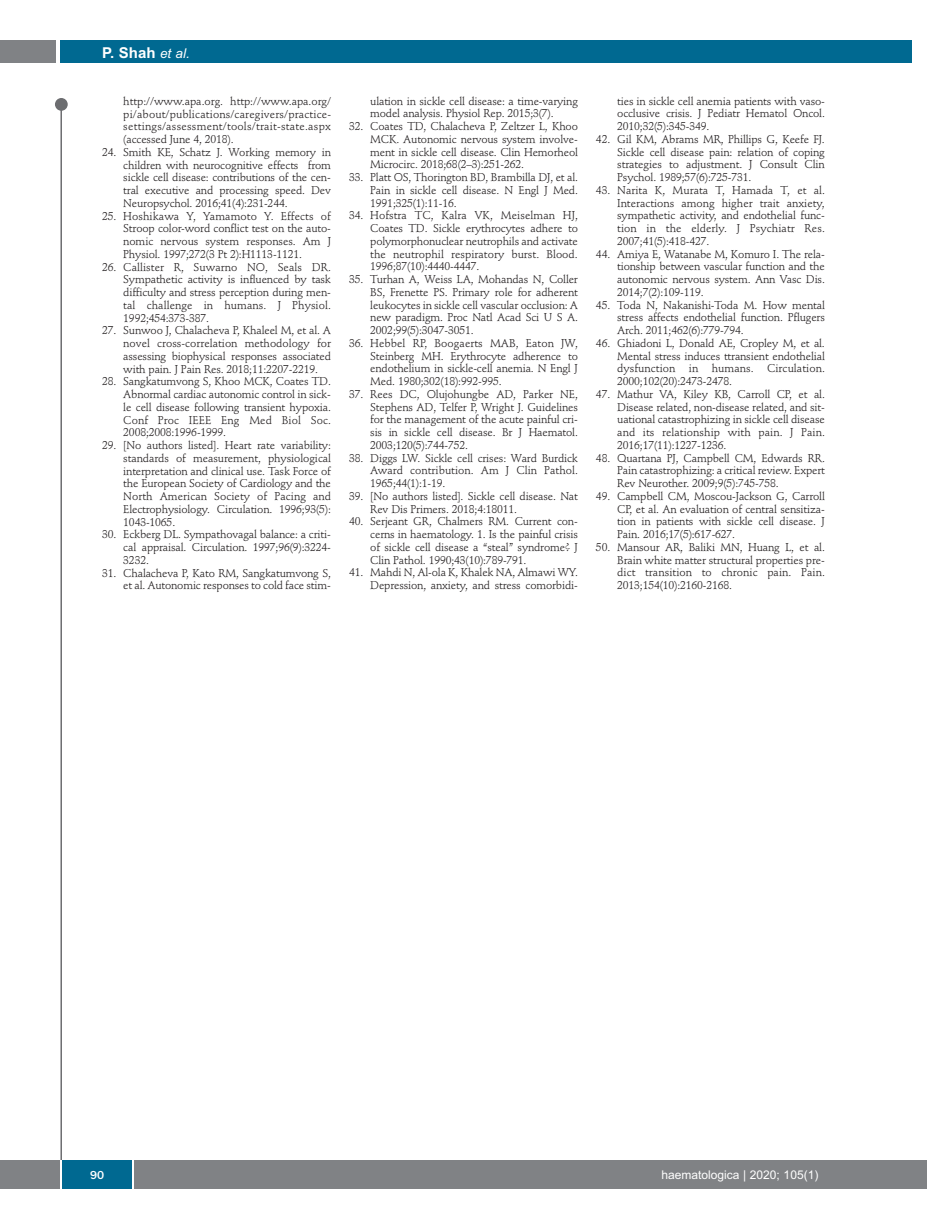
<style>
.page{position:relative;width:927px;height:1225px;background:#fff}
.page>*{position:absolute;margin:0;border:0;box-sizing:border-box;transform-origin:0 0}
.t1{font:700 15px "Arial";color:#fff}
.t2{font:12px "Arial";color:#fff}
.t3{font:500 12px "Franklin Gothic";color:#fff}
.t4{font:11.25px/12.8px "Stempel Schneidler";letter-spacing:-.015em;color:#231f20;text-align:justify}
.s1{font-weight:400;font-style:italic;font-size:13.5px}
</style>
<div class="page">
<div style="left:911px;top:1160px;width:16px;height:28px;background:#808285"></div>
<div style="left:55px;top:98px;width:13px;height:13px;background:#6c6d70;border-radius:50%"></div>
<hr style="left:60px;top:101px;width:2px;height:1061px;background:#6c6d70">
<div style="left:60px;top:40px;width:852px;height:22px;background:#006991"></div>
<div style="left:0;top:40px;width:56px;height:22px;background:#808285"></div>
<div style="left:0;top:1160px;width:911px;height:28px;background:#808285"></div>
<div style="left:62px;top:1160px;width:71px;height:28px;background:#006991"></div>
<hr style="left:60px;top:1160px;width:2px;height:28px;background:#fff">
<svg style="left:133px;top:1160px;width:1px;height:28px"></svg>
<h1 class="t1" style="left:102px;top:44px;width:89px">P. Shah <span class="s1">et al.</span></h1>
<p class="t4" style="left:123px;top:96px;width:209px">http://www.apa.org. http://www.apa.org/ pi/about/publications/caregivers/practice&shy;settings/assessment/tools/trait-state.aspx (accessed June 4, 2018).</p>
<p class="t4" style="left:123px;top:147px;width:209px;text-indent:-21px">24. Smith KE, Schatz J. Working memory in children with neurocognitive effects from sickle cell disease: contributions of the cen&shy;tral executive and processing speed. Dev Neuropsychol. 2016;41(4):231-244.</p>
<p class="t4" style="left:123px;top:210px;width:209px;text-indent:-21px">25. Hoshikawa Y, Yamamoto Y. Effects of Stroop color-word conflict test on the auto&shy;nomic nervous system responses. Am J Physiol. 1997;272(3 Pt 2):H1113-1121.</p>
<p class="t4" style="left:123px;top:261px;width:209px;text-indent:-21px">26. Callister R, Suwarno NO, Seals DR.<br>Sympathetic activity is influenced by task difficulty and stress perception during men&shy;tal challenge in humans. J Physiol.<br>1992;454:373-387.</p>
<p class="t4" style="left:123px;top:325px;width:209px;text-indent:-21px">27. Sunwoo J, Chalacheva P, Khaleel M, et al. A novel cross-correlation methodology for assessing biophysical responses associated with pain. J Pain Res. 2018;11:2207-2219.</p>
<p class="t4" style="left:123px;top:376px;width:209px;text-indent:-21px">28. Sangkatumvong S, Khoo MCK, Coates TD.<br>Abnormal cardiac autonomic control in sick&shy;le cell disease following transient hypoxia.<br>Conf Proc IEEE Eng Med Biol Soc.<br>2008;2008:1996-1999.</p>
<p class="t4" style="left:123px;top:440px;width:209px;text-indent:-21px">29. [No authors listed]. Heart rate variability: standards of measurement, physiological interpretation and clinical use. Task Force of the European Society of Cardiology and the North American Society of Pacing and Electrophysiology. Circulation. 1996;93(5):<br>1043-1065.</p>
<p class="t4" style="left:123px;top:529px;width:209px;text-indent:-21px">30. Eckberg DL. Sympathovagal balance: a criti&shy;cal appraisal. Circulation. 1997;96(9):3224- 3232.</p>
<p class="t4" style="left:102px;top:567px;width:230px;text-align:right">31. Chalacheva P, Kato RM, Sangkatumvong S, et al. Autonomic responses to cold face stim-</p>
<p class="t4" style="left:370px;top:96px;width:209px">ulation in sickle cell disease: a time-varying model analysis. Physiol Rep. 2015;3(7).</p>
<p class="t4" style="left:370px;top:121px;width:209px;text-indent:-21px">32. Coates TD, Chalacheva P, Zeltzer L, Khoo MCK. Autonomic nervous system involve&shy;ment in sickle cell disease. Clin Hemorheol Microcirc. 2018;68(2–3):251-262.</p>
<p class="t4" style="left:370px;top:172px;width:209px;text-indent:-21px">33. Platt OS, Thorington BD, Brambilla DJ, et al.<br>Pain in sickle cell disease. N Engl J Med.<br>1991;325(1):11-16.</p>
<p class="t4" style="left:370px;top:210px;width:209px;text-indent:-21px">34. Hofstra TC, Kalra VK, Meiselman HJ, Coates TD. Sickle erythrocytes adhere to polymorphonuclear neutrophils and activate the neutrophil respiratory burst. Blood.<br>1996;87(10):4440-4447.</p>
<p class="t4" style="left:370px;top:274px;width:209px;text-indent:-21px">35. Turhan A, Weiss LA, Mohandas N, Coller BS, Frenette PS. Primary role for adherent leukocytes in sickle cell vascular occlusion: A new paradigm. Proc Natl Acad Sci U S A.<br>2002;99(5):3047-3051.</p>
<p class="t4" style="left:370px;top:338px;width:209px;text-indent:-21px">36. Hebbel RP, Boogaerts MAB, Eaton JW, Steinberg MH. Erythrocyte adherence to endothelium in sickle-cell anemia. N Engl J Med. 1980;302(18):992-995.</p>
<p class="t4" style="left:370px;top:389px;width:209px;text-indent:-21px">37. Rees DC, Olujohungbe AD, Parker NE, Stephens AD, Telfer P, Wright J. Guidelines for the management of the acute painful cri&shy;sis in sickle cell disease. Br J Haematol.<br>2003;120(5):744-752.</p>
<p class="t4" style="left:370px;top:452px;width:209px;text-indent:-21px">38. Diggs LW. Sickle cell crises: Ward Burdick Award contribution. Am J Clin Pathol.<br>1965;44(1):1-19.</p>
<p class="t4" style="left:370px;top:491px;width:209px;text-indent:-21px">39. [No authors listed]. Sickle cell disease. Nat<br>Rev Dis Primers. 2018;4:18011.</p>
<p class="t4" style="left:370px;top:516px;width:209px;text-indent:-21px">40. Serjeant GR, Chalmers RM. Current con&shy;cerns in haematology. 1. Is the painful crisis of sickle cell disease a “steal” syndrome? J Clin Pathol. 1990;43(10):789-791.</p>
<p class="t4" style="left:349px;top:567px;width:230px;text-align:right">41. Mahdi N, Al-ola K, Khalek NA, Almawi WY.<br>Depression, anxiety, and stress comorbidi-</p>
<p class="t4" style="left:617px;top:95px;width:209px">ties in sickle cell anemia patients with vaso&shy;occlusive crisis. J Pediatr Hematol Oncol.<br>2010;32(5):345-349.</p>
<p class="t4" style="left:617px;top:134px;width:209px;text-indent:-21px">42. Gil KM, Abrams MR, Phillips G, Keefe FJ.<br>Sickle cell disease pain: relation of coping strategies to adjustment. J Consult Clin Psychol. 1989;57(6):725-731.</p>
<p class="t4" style="left:617px;top:185px;width:209px;text-indent:-21px">43. Narita K, Murata T, Hamada T, et al.<br>Interactions among higher trait anxiety, sympathetic activity, and endothelial func&shy;tion in the elderly. J Psychiatr Res.<br>2007;41(5):418-427.</p>
<p class="t4" style="left:617px;top:248px;width:209px;text-indent:-21px">44. Amiya E, Watanabe M, Komuro I. The rela&shy;tionship between vascular function and the autonomic nervous system. Ann Vasc Dis.<br>2014;7(2):109-119.</p>
<p class="t4" style="left:617px;top:299px;width:209px;text-indent:-21px">45. Toda N, Nakanishi-Toda M. How mental stress affects endothelial function. Pflugers Arch. 2011;462(6):779-794.</p>
<p class="t4" style="left:617px;top:338px;width:209px;text-indent:-21px">46. Ghiadoni L, Donald AE, Cropley M, et al.<br>Mental stress induces ttransient endothelial dysfunction in humans. Circulation.<br>2000;102(20):2473-2478.</p>
<p class="t4" style="left:617px;top:389px;width:209px;text-indent:-21px">47. Mathur VA, Kiley KB, Carroll CP, et al.<br>Disease related, non-disease related, and sit&shy;uational catastrophizing in sickle cell disease and its relationship with pain. J Pain.<br>2016;17(11):1227-1236.</p>
<p class="t4" style="left:617px;top:452px;width:209px;text-indent:-21px">48. Quartana PJ, Campbell CM, Edwards RR.<br>Pain catastrophizing: a critical review. Expert Rev Neurother. 2009;9(5):745-758.</p>
<p class="t4" style="left:617px;top:490px;width:209px;text-indent:-21px">49. Campbell CM, Moscou-Jackson G, Carroll CP, et al. An evaluation of central sensitiza&shy;tion in patients with sickle cell disease. J Pain. 2016;17(5):617-627.</p>
<p class="t4" style="left:617px;top:541px;width:209px;text-indent:-21px">50. Mansour AR, Baliki MN, Huang L, et al.<br>Brain white matter structural properties pre&shy;dict transition to chronic pain. Pain.<br>2013;154(10):2160-2168.</p>
<p class="t3" style="left:90px;top:1167px;width:16px">90</p>
<p class="t2" style="left:661px;top:1167px;width:158px">haematologica | 2020; 105(1)</p>
</div>
